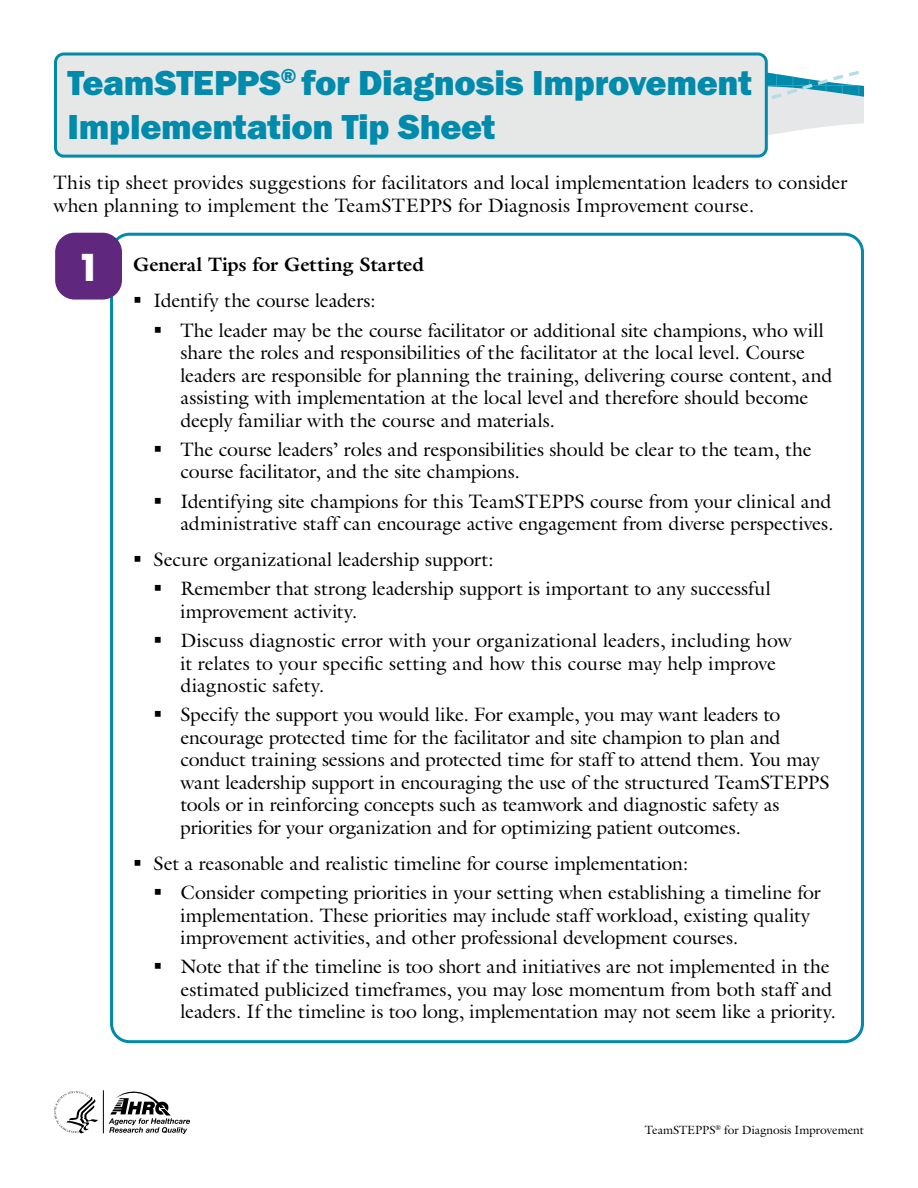
<style>
.page{position:relative;width:918px;height:1188px;background:#fff}
.page>*{position:absolute;margin:0;border:0;box-sizing:border-box;transform-origin:0 0}
.t1{font:36px/43.5px "Franklin Gothic URW Hea";letter-spacing:-.01em;color:#008aab}
.t2{font:700 36px "Futura";color:#fff}
.t3{font:19.5px/22.5px "Galliard Std";letter-spacing:-.01em;color:#000}
.t4{font:700 19.5px "Galliard Std";letter-spacing:-.005em;color:#000}
.t5{font:12px "Galliard Std";letter-spacing:-.005em;color:#000}
</style>
<div class="page">
<svg style="left:109px;top:1091px;width:81px;height:43px"></svg>
<hr style="left:103px;top:1090px;width:1px;height:43px;background:#000">
<svg style="left:54px;top:1091px;width:44px;height:42px"></svg>
<div style="left:57px;top:234px;width:63px;height:64px;background:#5f277e;border-radius:18px"></div>
<div style="left:55px;top:233px;width:67px;height:67px;border:3px solid #5f277e;border-radius:18px"></div>
<svg style="left:766px;top:56px;width:98px;height:79px"></svg>
<div style="left:56px;top:54px;width:710px;height:102px;background:#e6e8e8;border-radius:8px"></div>
<div style="left:54px;top:53px;width:714px;height:105px;border:3px solid #008aab;border-radius:8px"></div>
<h1 class="t1" style="left:68px;top:61px;width:686px">TeamSTEPPS<sup>®</sup> for Diagnosis Improvement<br>Implementation Tip Sheet</h1>
<p class="t3" style="left:54px;top:171px;width:795px">This tip sheet provides suggestions for facilitators and local implementation leaders to consider when planning to implement the TeamSTEPPS for Diagnosis Improvement course.</p>
<h2 class="t2" style="left:76px;top:242px;width:26px">1</h2>
<h2 class="t4" style="left:133px;top:252px;width:292px">General Tips for Getting Started</h2>
<p class="t3" style="left:154px;top:289px;width:223px">Identify the course leaders:</p>
<p class="t3" style="left:181px;top:319px;width:653px">The leader may be the course facilitator or additional site champions, who will share the roles and responsibilities of the facilitator at the local level. Course leaders are responsible for planning the training, delivering course content, and assisting with implementation at the local level and therefore should become deeply familiar with the course and materials.</p>
<p class="t3" style="left:181px;top:438px;width:633px">The course leaders’ roles and responsibilities should be clear to the team, the course facilitator, and the site champions.</p>
<p class="t3" style="left:181px;top:490px;width:654px">Identifying site champions for this TeamSTEPPS course from your clinical and administrative staff can encourage active engagement from diverse perspectives.</p>
<p class="t3" style="left:154px;top:548px;width:342px">Secure organizational leadership support:</p>
<p class="t3" style="left:181px;top:577px;width:592px">Remember that strong leadership support is important to any successful improvement activity.</p>
<p class="t3" style="left:181px;top:629px;width:613px">Discuss diagnostic error with your organizational leaders, including how it relates to your specific setting and how this course may help improve diagnostic safety.</p>
<p class="t3" style="left:181px;top:703px;width:651px">Specify the support you would like. For example, you may want leaders to encourage protected time for the facilitator and site champion to plan and conduct training sessions and protected time for staff to attend them. You may want leadership support in encouraging the use of the structured TeamSTEPPS tools or in reinforcing concepts such as teamwork and diagnostic safety as priorities for your organization and for optimizing patient outcomes.</p>
<p class="t3" style="left:154px;top:852px;width:536px">Set a reasonable and realistic timeline for course implementation:</p>
<p class="t3" style="left:181px;top:881px;width:642px">Consider competing priorities in your setting when establishing a timeline for implementation. These priorities may include staff workload, existing quality improvement activities, and other professional development courses.</p>
<p class="t3" style="left:181px;top:955px;width:657px">Note that if the timeline is too short and initiatives are not implemented in the estimated publicized timeframes, you may lose momentum from both staff and leaders. If the timeline is too long, implementation may not seem like a priority.</p>
<p class="t5" style="left:645px;top:1122px;width:221px">TeamSTEPPS<sup>®</sup> for Diagnosis Improvement</p>
</div>
